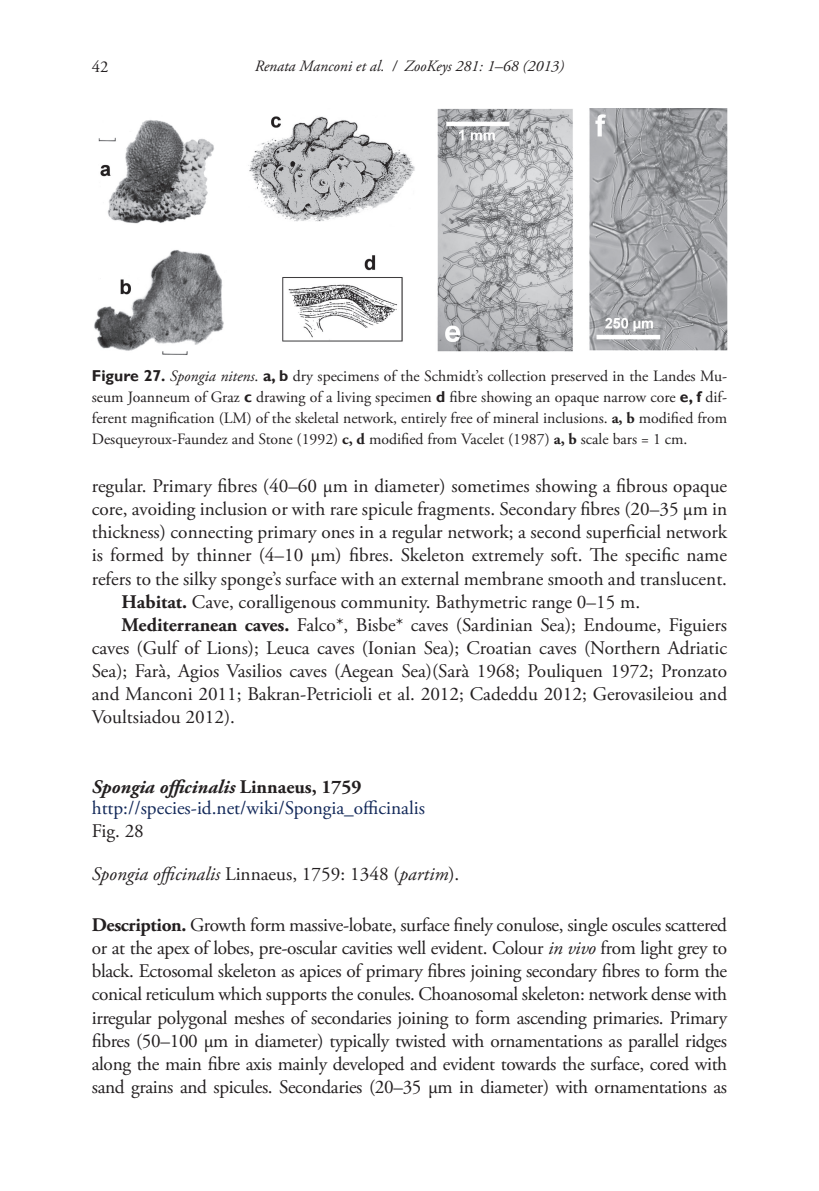
<style>
.page{position:relative;width:819px;height:1191px;background:#fff}
.page>*{position:absolute;margin:0;border:0;box-sizing:border-box;transform-origin:0 0}
.t1{font:19.25px/23.1px "Adobe Garamond Pro";color:#231f20;text-align:justify}
.t2{font:19.25px/21px "Adobe Garamond Pro";color:#122859}
.t3{font:italic 19.25px "Adobe Garamond Pro";color:#231f20}
.t4{font:16.62px "Adobe Garamond Pro";color:#231f20}
.t5{font:15.75px/21px "Adobe Garamond Pro";color:#231f20;text-align:justify}
.t6{font:italic 15.75px "Adobe Garamond Pro";color:#231f20}
.s1{font-family:"Gill Sans";font-weight:700}
.s2{font-style:italic}
.s3{font-weight:700}
.s4{font-weight:700;font-style:italic;color:#231f20}
.s5{font-weight:700;color:#231f20}
.s6{font-style:normal}
</style>
<div class="page">
<img style="left:94px;top:108px;width:633px;height:247px">
<p class="t4" style="left:92px;top:56px;width:18px">42</p>
<p class="t6" style="left:255px;top:57px;width:311px">Renata Manconi et al. / ZooKeys 281: 1–68 (2013)</p>
<p class="t5" style="left:92px;top:366px;width:636px"><span class="s1">Figure 27.</span> <span class="s2">Spongia nitens</span>. <span class="s1">a, b</span> dry specimens of the Schmidt’s collection preserved in the Landes Mu&shy;seum Joanneum of Graz <span class="s1">c</span> drawing of a living specimen <span class="s1">d</span> fibre showing an opaque narrow core <span class="s1">e, f</span> dif&shy;ferent magnification (LM) of the skeletal network, entirely free of mineral inclusions. <span class="s3">a, b</span> modified from Desqueyroux-Faundez and Stone (1992) <span class="s3">c, d</span> modified from Vacelet (1987) <span class="s3">a, b</span> scale bars = 1 cm.</p>
<p class="t1" style="left:92px;top:475px;width:636px">regular. Primary fibres (40–60 µm in diameter) sometimes showing a fibrous opaque</p>
<p class="t1" style="left:92px;top:498px;width:636px">core, avoiding inclusion or with rare spicule fragments. Secondary fibres (20–35 µm in</p>
<p class="t1" style="left:92px;top:521px;width:636px">thickness) connecting primary ones in a regular network; a second superficial network</p>
<p class="t1" style="left:92px;top:544px;width:636px">is formed by thinner (4–10 µm) fibres. Skeleton extremely soft. The specific name</p>
<p class="t1" style="left:92px;top:567px;width:636px">refers to the silky sponge’s surface with an external membrane smooth and translucent.</p>
<p class="t1" style="left:122px;top:590px;width:520px"><span class="s3">Habitat.</span> Cave, coralligenous community. Bathymetric range 0–15 m.</p>
<p class="t1" style="left:122px;top:614px;width:607px"><span class="s3">Mediterranean caves.</span> Falco*, Bisbe* caves (Sardinian Sea); Endoume, Figuiers</p>
<p class="t1" style="left:92px;top:637px;width:636px">caves (Gulf of Lions); Leuca caves (Ionian Sea); Croatian caves (Northern Adriatic</p>
<p class="t1" style="left:92px;top:660px;width:636px">Sea); Farà, Agios Vasilios caves (Aegean Sea)(Sarà 1968; Pouliquen 1972; Pronzato</p>
<p class="t1" style="left:92px;top:683px;width:636px">and Manconi 2011; Bakran-Petricioli et al. 2012; Cadeddu 2012; Gerovasileiou and</p>
<p class="t1" style="left:92px;top:706px;width:145px">Voultsiadou 2012).</p>
<p class="t2" style="left:92px;top:776px;width:334px"><span class="s4">Spongia officinalis</span> <span class="s5">Linnaeus, 1759 </span>http://species-id.net/wiki/Spongia_officinalis</p>
<p class="t1" style="left:92px;top:819px;width:54px">Fig. 28</p>
<p class="t3" style="left:92px;top:862px;width:369px">Spongia officinalis <span class="s6">Linnaeus, 1759: 1348 (</span>partim<span class="s6">).</span></p>
<p class="t1" style="left:92px;top:914px;width:637px"><span class="s3">Description.</span> Growth form massive-lobate, surface finely conulose, single oscules scattered or at the apex of lobes, pre-oscular cavities well evident. Colour <span class="s2">in vivo</span> from light grey to black. Ectosomal skeleton as apices of primary fibres joining secondary fibres to form the conical reticulum which supports the conules. Choanosomal skeleton: network dense with irregular polygonal meshes of secondaries joining to form ascending primaries. Primary fibres (50–100 µm in diameter) typically twisted with ornamentations as parallel ridges along the main fibre axis mainly developed and evident towards the surface, cored with sand grains and spicules. Secondaries (20–35 µm in diameter) with ornamentations as</p>
</div>
